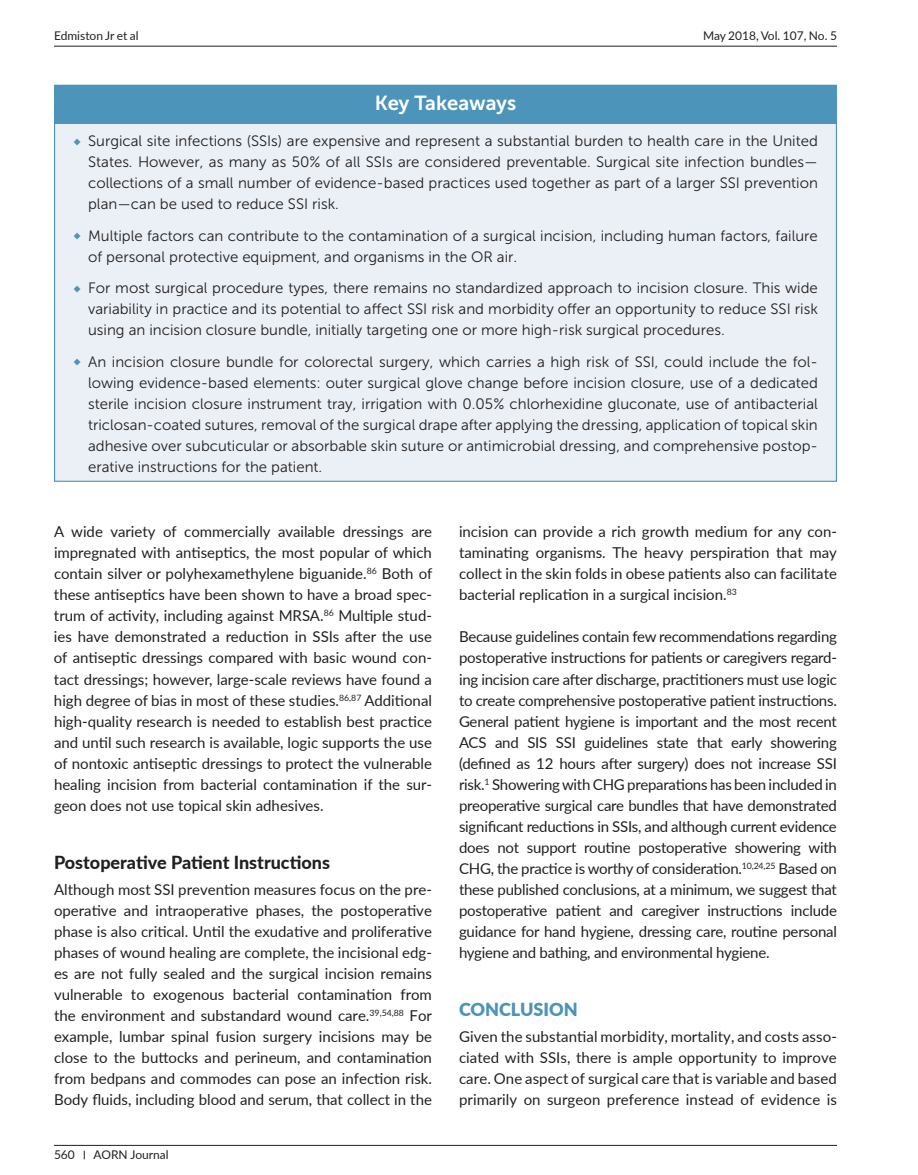
<style>
.page{position:relative;width:918px;height:1175px;background:#fff}
.page>*{position:absolute;margin:0;border:0;box-sizing:border-box;transform-origin:0 0}
.t1{font:20.25px "Museo Sans 700";color:#fff}
.t2{font:800 18px "Lato";color:#231f20}
.t3{font:900 18px "Lato";color:#4c94b9}
.t4{font:15px/21px "Lato";color:#231f20;text-align:justify}
.t5{font:15px/21px "Museo Sans 300";color:#231f20;text-align:justify}
.t6{font:12px "Lato";color:#231f20}
.s1{color:#4c94b9}
</style>
<div class="page">
<hr style="left:54px;top:1145px;width:783px;height:1px;background:#231f20">
<hr style="left:54px;top:46px;width:783px;height:1px;background:#231f20">
<div style="left:55px;top:85px;width:781px;height:396px;background:#eaf0f6"></div>
<div style="left:55px;top:86px;width:781px;height:38px;background:#4c94b9"></div>
<p class="t6" style="left:54px;top:27px;width:86px">Edmiston Jr et al</p>
<p class="t6" style="left:703px;top:27px;width:135px">May 2018, Vol. 107, No. 5</p>
<h1 class="t1" style="left:375px;top:92px;width:143px">Key Takeaways</h1>
<p class="t5" style="left:88px;top:130px;width:731px;text-indent:-15px"><span class="s1">◆</span> Surgical site infections (SSIs) are expensive and represent a substantial burden to health care in the United States. However, as many as 50% of all SSIs are considered preventable. Surgical site infection bundles— collections of a small number of evidence-based practices used together as part of a larger SSI prevention plan—can be used to reduce SSI risk.</p>
<p class="t5" style="left:88px;top:225px;width:731px;text-indent:-15px"><span class="s1">◆</span> Multiple factors can contribute to the contamination of a surgical incision, including human factors, failure of personal protective equipment, and organisms in the OR air.</p>
<p class="t5" style="left:88px;top:277px;width:731px;text-indent:-15px"><span class="s1">◆</span> For most surgical procedure types, there remains no standardized approach to incision closure. This wide variability in practice and its potential to affect SSI risk and morbidity offer an opportunity to reduce SSI risk using an incision closure bundle, initially targeting one or more high-risk surgical procedures.</p>
<p class="t5" style="left:88px;top:351px;width:731px;text-indent:-15px"><span class="s1">◆</span> An incision closure bundle for colorectal surgery, which carries a high risk of SSI, could include the fol&shy;lowing evidence-based elements: outer surgical glove change before incision closure, use of a dedicated sterile incision closure instrument tray, irrigation with 0.05% chlorhexidine gluconate, use of antibacterial triclosan-coated sutures, removal of the surgical drape after applying the dressing, application of topical skin adhesive over subcuticular or absorbable skin suture or antimicrobial dressing, and comprehensive postop&shy;erative instructions for the patient.</p>
<p class="t4" style="left:54px;top:521px;width:380px">A wide variety of commercially available dressings are impregnated with antiseptics, the most popular of which contain silver or polyhexamethylene biguanide.<sup>86</sup> Both of these antiseptics have been shown to have a broad spec&shy;trum of activity, including against MRSA.<sup>86</sup> Multiple stud&shy;ies have demonstrated a reduction in SSIs after the use of antiseptic dressings compared with basic wound con&shy;tact dressings; however, large-scale reviews have found a high degree of bias in most of these studies.<sup>86,87</sup> Additional high-quality research is needed to establish best practice and until such research is available, logic supports the use of nontoxic antiseptic dressings to protect the vulnerable healing incision from bacterial contamination if the sur&shy;geon does not use topical skin adhesives.</p>
<p class="t2" style="left:54px;top:849px;width:278px">Postoperative Patient Instructions</p>
<p class="t4" style="left:54px;top:878px;width:380px">Although most SSI prevention measures focus on the pre&shy;operative and intraoperative phases, the postoperative phase is also critical. Until the exudative and proliferative phases of wound healing are complete, the incisional edg&shy;es are not fully sealed and the surgical incision remains vulnerable to exogenous bacterial contamination from the environment and substandard wound care.<sup>39,54,88</sup> For example, lumbar spinal fusion surgery incisions may be close to the buttocks and perineum, and contamination from bedpans and commodes can pose an infection risk.<br>Body fluids, including blood and serum, that collect in the</p>
<p class="t6" style="left:54px;top:1146px;width:22px">560</p>
<p class="t6" style="left:94px;top:1146px;width:77px">AORN Journal</p>
<p class="t4" style="left:459px;top:521px;width:379px">incision can provide a rich growth medium for any con&shy;taminating organisms. The heavy perspiration that may collect in the skin folds in obese patients also can facilitate bacterial replication in a surgical incision.<sup>83</sup></p>
<p class="t4" style="left:459px;top:626px;width:379px">Because guidelines contain few recommendations regarding postoperative instructions for patients or caregivers regard&shy;ing incision care after discharge, practitioners must use logic to create comprehensive postoperative patient instructions.<br>General patient hygiene is important and the most recent ACS and SIS SSI guidelines state that early showering (defined as 12 hours after surgery) does not increase SSI risk.<sup>1</sup> Showering with CHG preparations has been included in preoperative surgical care bundles that have demonstrated significant reductions in SSIs, and although current evidence does not support routine postoperative showering with CHG, the practice is worthy of consideration.<sup>10,24,25</sup> Based on these published conclusions, at a minimum, we suggest that postoperative patient and caregiver instructions include guidance for hand hygiene, dressing care, routine personal hygiene and bathing, and environmental hygiene.</p>
<p class="t3" style="left:459px;top:996px;width:120px">CONCLUSION</p>
<p class="t4" style="left:459px;top:1025px;width:379px">Given the substantial morbidity, mortality, and costs asso&shy;ciated with SSIs, there is ample opportunity to improve care. One aspect of surgical care that is variable and based primarily on surgeon preference instead of evidence is</p>
</div>
